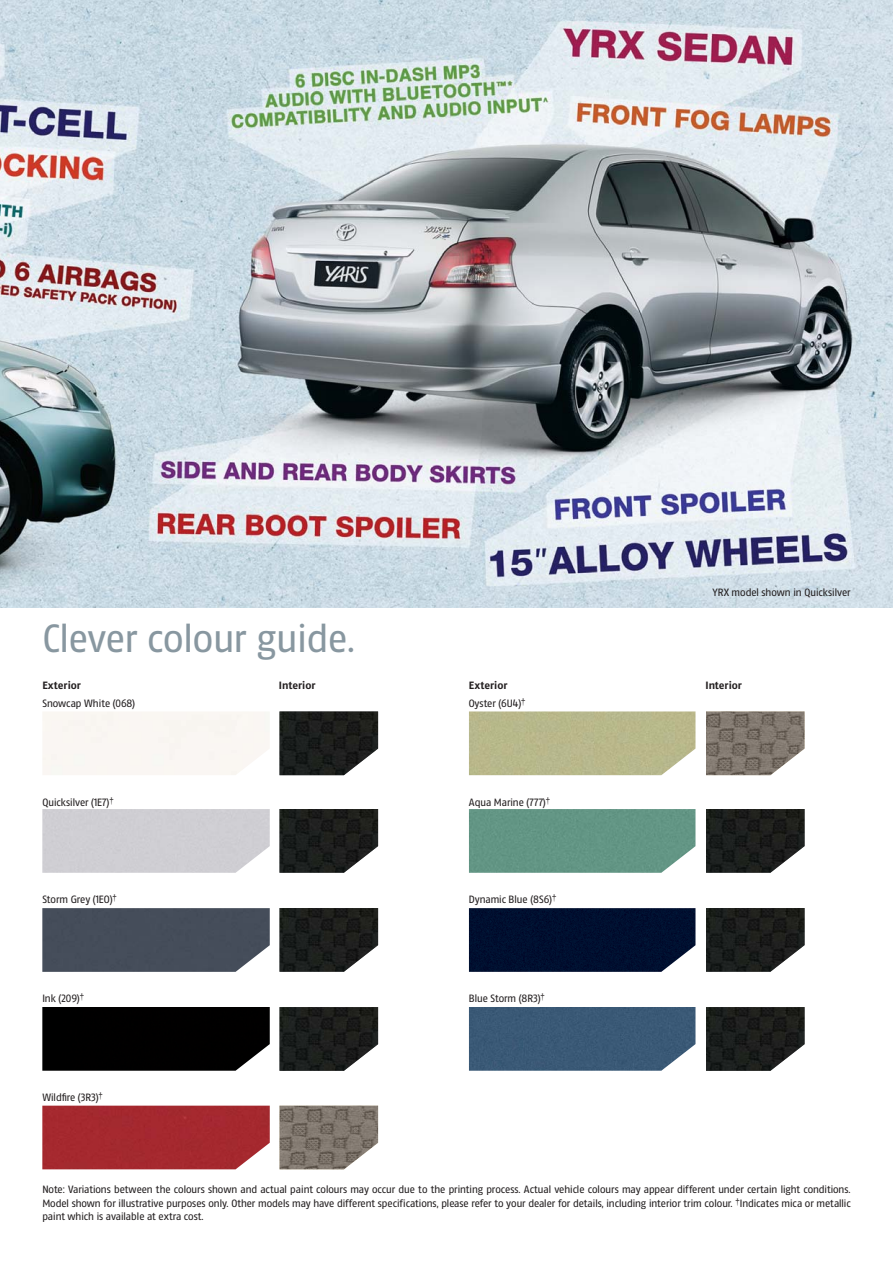
<style>
.page{position:relative;width:893px;height:1263px;background:#fff}
.page>*{position:absolute;margin:0;border:0;box-sizing:border-box;transform-origin:0 0}
.t1{font:39px "Altona Sans";color:#8897a0}
.t2{font:10.5px/13.5px "Altona Sans";color:#231f20;text-align:justify}
.t3{font:700 10.5px "Altona Sans";letter-spacing:-.005em;color:#231f20}
</style>
<div class="page">
<img style="left:0;top:0;width:892px;height:607px">
<div style="left:469px;top:711px;width:226px;height:64px;background:#b8b88b"></div>
<div style="left:42px;top:809px;width:228px;height:64px;background:#cfced3"></div>
<div style="left:469px;top:809px;width:226px;height:64px;background:#639685"></div>
<img style="left:42px;top:908px;width:228px;height:64px">
<img style="left:469px;top:908px;width:226px;height:64px">
<div style="left:42px;top:1007px;width:228px;height:64px;background:#010000"></div>
<div style="left:469px;top:1007px;width:226px;height:64px;background:#3a5976"></div>
<div style="left:42px;top:1106px;width:228px;height:63px;background:#a5292f"></div>
<img style="left:279px;top:711px;width:99px;height:64px">
<img style="left:279px;top:1106px;width:99px;height:63px">
<img style="left:279px;top:809px;width:99px;height:64px">
<img style="left:279px;top:908px;width:99px;height:64px">
<img style="left:279px;top:1007px;width:99px;height:64px">
<img style="left:706px;top:809px;width:98px;height:64px">
<img style="left:706px;top:908px;width:98px;height:64px">
<img style="left:706px;top:1007px;width:98px;height:64px">
<img style="left:706px;top:711px;width:98px;height:64px">
<p class="t2" style="left:712px;top:587px;width:140px">YRX model shown in Quicksilver</p>
<h1 class="t1" style="left:42px;top:622px;width:314px">Clever colour guide.</h1>
<p class="t2" style="left:42px;top:697px;width:94px">Snowcap White (068)</p>
<p class="t2" style="left:469px;top:697px;width:58px">Oyster (6U4)<sup>†</sup></p>
<p class="t3" style="left:42px;top:680px;width:40px">Exterior</p>
<p class="t3" style="left:279px;top:680px;width:38px">Interior</p>
<p class="t3" style="left:469px;top:680px;width:40px">Exterior</p>
<p class="t3" style="left:705px;top:680px;width:38px">Interior</p>
<p class="t2" style="left:42px;top:796px;width:73px">Quicksilver (1E7)<sup>†</sup></p>
<p class="t2" style="left:469px;top:796px;width:83px">Aqua Marine (777)<sup>†</sup></p>
<p class="t2" style="left:42px;top:894px;width:76px">Storm Grey (1EO)<sup>†</sup></p>
<p class="t2" style="left:469px;top:894px;width:89px">Dynamic Blue (8S6)<sup>†</sup></p>
<p class="t2" style="left:42px;top:993px;width:43px">Ink (209)<sup>†</sup></p>
<p class="t2" style="left:469px;top:993px;width:78px">Blue Storm (8R3)<sup>†</sup></p>
<p class="t2" style="left:42px;top:1091px;width:62px">Wildfire (3R3)<sup>†</sup></p>
<p class="t2" style="left:42px;top:1184px;width:809px">Note: Variations between the colours shown and actual paint colours may occur due to the printing process. Actual vehicle colours may appear different under certain light conditions.<br>Model shown for illustrative purposes only. Other models may have different specifications, please refer to your dealer for details, including interior trim colour. <sup>†</sup>Indicates mica or metallic paint which is available at extra cost.</p>
</div>
